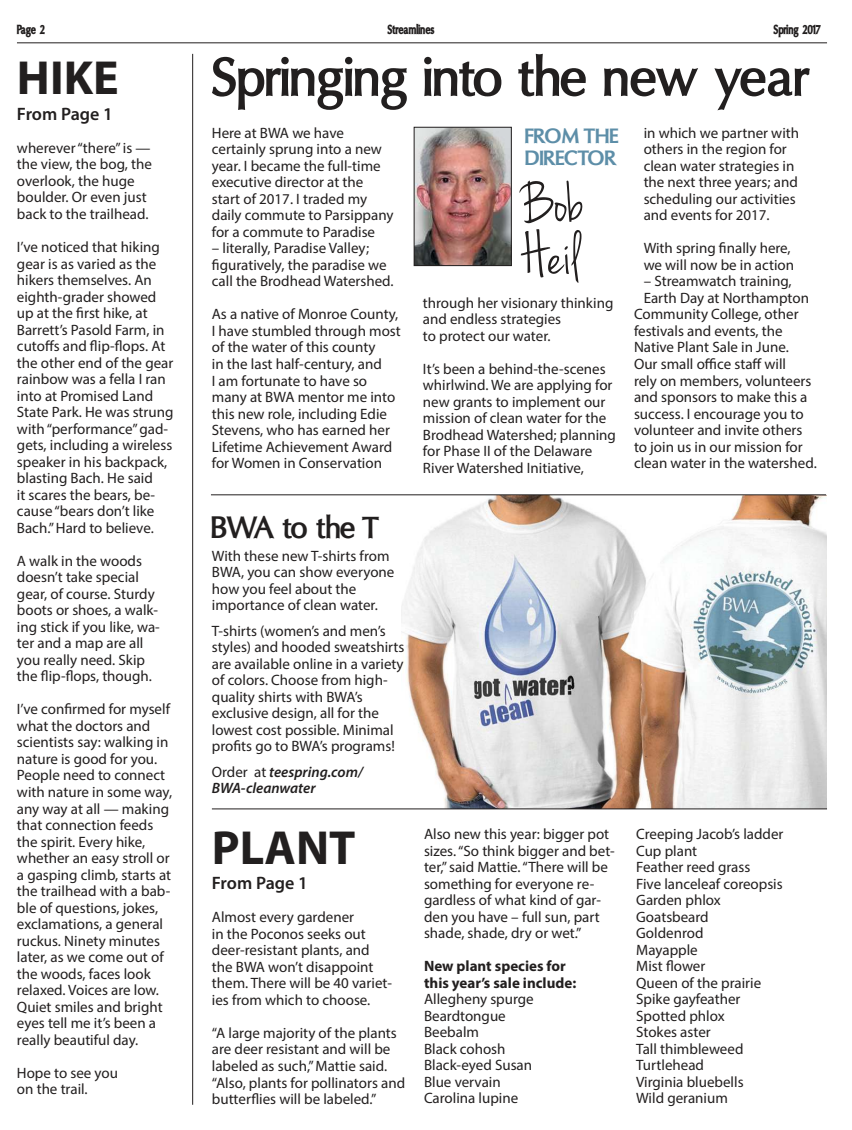
<style>
.page{position:relative;width:852px;height:1130px;background:#fff}
.page>*{position:absolute;margin:0;border:0;box-sizing:border-box;transform-origin:0 0}
.t1{font:700 55.5px "Oregon LDO";color:#221f1f}
.t2{font:700 48px "Myriad Pro";color:#221f1f}
.t3{font:700 31.5px "Oregon LDO";letter-spacing:-.045em;color:#221f1f}
.t4{font:21px/22.5px "Oregon LDO Black";color:#5d8ea8}
.t5{font:600 18px "Myriad Pro";letter-spacing:-.005em;color:#221f1f}
.t6{font:15px/16.5px "Myriad Pro";color:#221f1f}
.t7{font:700 15px/16.5px "Myriad Pro";color:#221f1f}
.t8{font:italic 600 15px/16.5px "Myriad Pro";color:#221f1f}
.t9{font:900 13.5px "Oregon LDO Condensed";letter-spacing:-.005em;color:#221f1f}
.s1{font-weight:400;font-style:normal}
</style>
<div class="page">
<img style="left:402px;top:495px;width:425px;height:313px">
<hr style="left:17px;top:42px;width:810px;height:1px;background:#221f1f">
<hr style="left:192px;top:54px;width:1px;height:1050px;background:#221f1f">
<hr style="left:212px;top:808px;width:615px;height:1px;background:#221f1f">
<img style="left:416px;top:129px;width:93px;height:135px">
<div style="left:414px;top:127px;width:97px;height:139px;border:1px solid #221f1f"></div>
<svg style="left:521px;top:229px;width:60px;height:54px"></svg>
<svg style="left:519px;top:180px;width:63px;height:43px"></svg>
<hr style="left:211px;top:494px;width:615px;height:1px;background:#221f1f">
<p class="t9" style="left:17px;top:24px;width:29px">Page 2</p>
<p class="t9" style="left:388px;top:24px;width:48px">Streamlines</p>
<p class="t9" style="left:773px;top:24px;width:49px">Spring 2017</p>
<h2 class="t2" style="left:17px;top:60px;width:103px">HIKE</h2>
<p class="t5" style="left:17px;top:107px;width:97px">From Page 1</p>
<p class="t6" style="left:17px;top:141px;width:136px">wherever “there” is — the view, the bog, the overlook, the huge boulder. Or even just back to the trailhead.</p>
<p class="t6" style="left:17px;top:240px;width:158px">I’ve noticed that hiking gear is as varied as the hikers themselves. An eighth-grader showed up at the first hike, at<br>Barrett’s Pasold Farm, in cutoffs and flip-flops. At the other end of the gear rainbow was a fella I ran into at Promised Land<br>State Park. He was strung with “performance” gad&shy;gets, including a wireless speaker in his backpack, blasting Bach. He said<br>it scares the bears, be&shy;cause “bears don’t like<br>Bach.” Hard to believe.</p>
<p class="t6" style="left:17px;top:553px;width:144px">A walk in the woods doesn’t take special gear, of course. Sturdy boots or shoes, a walk&shy;ing stick if you like, wa&shy;ter and a map are all you really need. Skip the flip-flops, though.</p>
<p class="t6" style="left:17px;top:702px;width:157px">I’ve confirmed for myself what the doctors and scientists say: walking in nature is good for you.<br>People need to connect with nature in some way, any way at all — making that connection feeds the spirit. Every hike, whether an easy stroll or a gasping climb, starts at the trailhead with a bab&shy;ble of questions, jokes, exclamations, a general ruckus. Ninety minutes later, as we come out of the woods, faces look relaxed. Voices are low.<br>Quiet smiles and bright eyes tell me it’s been a really beautiful day.</p>
<p class="t6" style="left:17px;top:1065px;width:103px">Hope to see you on the trail.</p>
<h1 class="t1" style="left:211px;top:45px;width:600px">Springing into the new year</h1>
<h3 class="t4" style="left:525px;top:124px;width:95px">FROM THE<br>DIRECTOR</h3>
<p class="t6" style="left:212px;top:126px;width:183px">Here at BWA we have certainly sprung into a new year. I became the full-time executive director at the start of 2017. I traded my daily commute to Parsippany for a commute to Paradise</p>
<p class="t6" style="left:212px;top:241px;width:183px">– literally, Paradise Valley; figuratively, the paradise we call the Brodhead Watershed.</p>
<p class="t6" style="left:212px;top:307px;width:190px">As a native of Monroe County,<br>I have stumbled through most of the water of this county<br>in the last half-century, and<br>I am fortunate to have so many at BWA mentor me into this new role, including Edie<br>Stevens, who has earned her<br>Lifetime Achievement Award for Women in Conservation</p>
<p class="t6" style="left:423px;top:295px;width:192px">through her visionary thinking and endless strategies<br>to protect our water.</p>
<p class="t6" style="left:644px;top:126px;width:157px">in which we partner with others in the region for clean water strategies in the next three years; and scheduling our activities and events for 2017.</p>
<p class="t6" style="left:644px;top:241px;width:152px">With spring finally here, we will now be in action</p>
<p class="t6" style="left:644px;top:274px;width:150px">– Streamwatch training,</p>
<p class="t6" style="left:644px;top:291px;width:167px">Earth Day at Northampton</p>
<p class="t6" style="left:634px;top:307px;width:166px">Community College, other</p>
<p class="t6" style="left:634px;top:324px;width:150px">festivals and events, the</p>
<p class="t6" style="left:634px;top:340px;width:156px">Native Plant Sale in June.</p>
<p class="t6" style="left:634px;top:357px;width:154px">Our small office staff will</p>
<p class="t6" style="left:634px;top:373px;width:179px">rely on members, volunteers</p>
<p class="t6" style="left:634px;top:390px;width:175px">and sponsors to make this a</p>
<p class="t6" style="left:634px;top:406px;width:171px">success. I encourage you to</p>
<p class="t6" style="left:634px;top:423px;width:170px">volunteer and invite others</p>
<p class="t6" style="left:634px;top:439px;width:170px">to join us in our mission for</p>
<p class="t6" style="left:634px;top:456px;width:184px">clean water in the watershed.</p>
<p class="t6" style="left:423px;top:361px;width:195px">It’s been a behind-the-scenes whirlwind. We are applying for new grants to implement our mission of clean water for the<br>Brodhead Watershed; planning for Phase II of the Delaware<br>River Watershed Initiative,</p>
<h3 class="t3" style="left:211px;top:509px;width:169px">BWA to the T</h3>
<p class="t6" style="left:212px;top:548px;width:184px">With these new T-shirts from<br>BWA, you can show everyone how you feel about the importance of clean water.</p>
<p class="t6" style="left:212px;top:623px;width:194px">T-shirts (women’s and men’s styles) and hooded sweatshirts are available online in a variety of colors. Choose from high&shy;quality shirts with BWA’s exclusive design, all for the lowest cost possible. Minimal profits go to BWA’s programs!</p>
<p class="t8" style="left:212px;top:764px;width:153px"><span class="s1">Order at</span> teespring.com/<br>BWA-cleanwater</p>
<h2 class="t2" style="left:212px;top:828px;width:145px">PLANT</h2>
<p class="t5" style="left:212px;top:876px;width:97px">From Page 1</p>
<p class="t6" style="left:212px;top:910px;width:182px">Almost every gardener<br>in the Poconos seeks out deer-resistant plants, and the BWA won’t disappoint them. There will be 40 variet&shy;ies from which to choose.</p>
<p class="t6" style="left:212px;top:1025px;width:195px">“A large majority of the plants are deer resistant and will be labeled as such,” Mattie said. “Also, plants for pollinators and butterflies will be labeled.”</p>
<p class="t6" style="left:424px;top:826px;width:192px">Also new this year: bigger pot sizes. “So think bigger and bet&shy;ter,” said Mattie. “There will be something for everyone re&shy;gardless of what kind of gar&shy;den you have – full sun, part shade, shade, dry or wet.”</p>
<p class="t7" style="left:424px;top:958px;width:154px">New plant species for this year’s sale include:</p>
<p class="t6" style="left:424px;top:991px;width:111px">Allegheny spurge<br>Beardtongue<br>Beebalm<br>Black cohosh<br>Black-eyed Susan<br>Blue vervain<br>Carolina lupine</p>
<p class="t6" style="left:636px;top:826px;width:149px">Creeping Jacob’s ladder<br>Cup plant<br>Feather reed grass<br>Five lanceleaf coreopsis<br>Garden phlox<br>Goatsbeard<br>Goldenrod<br>Mayapple<br>Mist flower<br>Queen of the prairie<br>Spike gayfeather<br>Spotted phlox<br>Stokes aster<br>Tall thimbleweed<br>Turtlehead<br>Virginia bluebells<br>Wild geranium</p>
</div>
